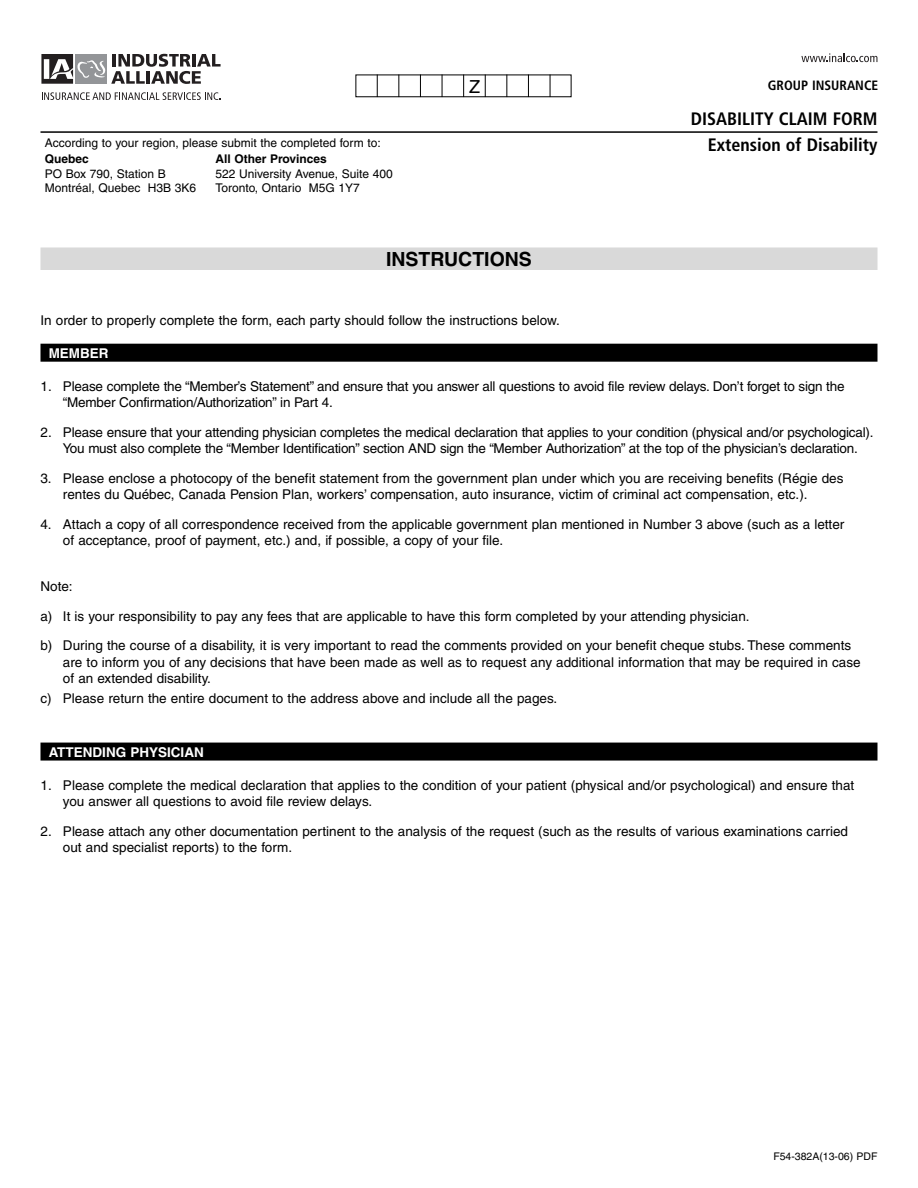
<style>
.page{position:relative;width:918px;height:1188px;background:#fff}
.page>*{position:absolute;margin:0;border:0;box-sizing:border-box;transform-origin:0 0}
.t1{font:700 19.5px "Helvetica";color:#000}
.t2{font:700 condensed 18px/25.5px "Frutiger";color:#000;text-align:right}
.t3{font:18px "Helvetica";color:#000}
.t4{font:13.5px/16.2px "Helvetica";color:#000}
.t5{font:700 13.5px "Helvetica";color:#fff}
.t6{font:700 condensed 13.5px "Frutiger";color:#000}
.t7{font:12px/14.4px "Helvetica";color:#000}
.t8{font:700 12px "Helvetica";color:#000}
.t9{font:10.5px "Helvetica";color:#000}
</style>
<div class="page">
<svg style="left:377px;top:75px;width:1px;height:22px"></svg>
<svg style="left:398px;top:75px;width:1px;height:22px"></svg>
<svg style="left:420px;top:75px;width:1px;height:22px"></svg>
<svg style="left:442px;top:75px;width:1px;height:22px"></svg>
<svg style="left:463px;top:75px;width:1px;height:22px"></svg>
<svg style="left:485px;top:75px;width:1px;height:22px"></svg>
<svg style="left:506px;top:75px;width:1px;height:22px"></svg>
<svg style="left:528px;top:75px;width:1px;height:22px"></svg>
<svg style="left:550px;top:75px;width:1px;height:22px"></svg>
<div style="left:40px;top:248px;width:838px;height:22px;background:#d9d9d9"></div>
<div style="left:40px;top:344px;width:838px;height:18px;background:#000"></div>
<div style="left:40px;top:743px;width:838px;height:18px;background:#000"></div>
<hr style="left:40px;top:131px;width:838px;height:2px;background:#000">
<svg style="left:111px;top:54px;width:110px;height:30px"></svg>
<svg style="left:42px;top:92px;width:179px;height:8px"></svg>
<div style="left:76px;top:54px;width:31px;height:30px;background:#939598"></div>
<svg style="left:41px;top:54px;width:64px;height:30px"></svg>
<svg style="left:801px;top:53px;width:76px;height:9px"></svg>
<p class="t7" style="left:45px;top:137px;width:338px">According to your region, please submit the completed form to:</p>
<p class="t8" style="left:45px;top:155px;width:46px">Quebec</p>
<p class="t7" style="left:45px;top:168px;width:153px">PO Box 790, Station B<br>Montréal, Quebec H3B 3K6</p>
<p class="t8" style="left:215px;top:155px;width:113px">All Other Provinces</p>
<p class="t7" style="left:215px;top:168px;width:179px">522 University Avenue, Suite 400<br>Toronto, Ontario M5G 1Y7</p>
<h2 class="t3" style="left:469px;top:80px;width:12px">Z</h2>
<h1 class="t1" style="left:386px;top:252px;width:147px">INSTRUCTIONS</h1>
<p class="t6" style="left:768px;top:80px;width:112px">GROUP INSURANCE</p>
<h2 class="t2" style="left:691px;top:108px;width:188px">DISABILITY CLAIM FORM<br>Extension of Disability</h2>
<p class="t4" style="left:40px;top:314px;width:521px">In order to properly complete the form, each party should follow the instructions below.</p>
<p class="t5" style="left:49px;top:348px;width:61px">MEMBER</p>
<p class="t4" style="left:63px;top:380px;width:783px;text-indent:-22px">1. Please complete the “Member’s Statement” and ensure that you answer all questions to avoid file review delays. Don’t forget to sign the “Member Confirmation/Authorization” in Part 4.</p>
<p class="t4" style="left:40px;top:425px;width:835px;text-align:center">2. Please ensure that your attending physician completes the medical declaration that applies to your condition (physical and/or psychological).<br>You must also complete the “Member Identification” section AND sign the “Member Authorization” at the top of the physician’s declaration.</p>
<p class="t4" style="left:63px;top:471px;width:782px;text-indent:-22px">3. Please enclose a photocopy of the benefit statement from the government plan under which you are receiving benefits (Régie des rentes du Québec, Canada Pension Plan, workers’ compensation, auto insurance, victim of criminal act compensation, etc.).</p>
<p class="t4" style="left:63px;top:517px;width:783px;text-indent:-22px">4. Attach a copy of all correspondence received from the applicable government plan mentioned in Number 3 above (such as a letter of acceptance, proof of payment, etc.) and, if possible, a copy of your file.</p>
<p class="t4" style="left:40px;top:573px;width:812px;line-height:29.7px">Note:<br>a) It is your responsibility to pay any fees that are applicable to have this form completed by your attending physician.<br>b) During the course of a disability, it is very important to read the comments provided on your benefit cheque stubs. These comments</p>
<p class="t4" style="left:63px;top:655px;width:799px">are to inform you of any decisions that have been made as well as to request any additional information that may be required in case of an extended disability.</p>
<p class="t4" style="left:40px;top:692px;width:518px">c) Please return the entire document to the address above and include all the pages.</p>
<p class="t5" style="left:49px;top:747px;width:157px">ATTENDING PHYSICIAN</p>
<p class="t4" style="left:63px;top:778px;width:793px;text-indent:-22px">1. Please complete the medical declaration that applies to the condition of your patient (physical and/or psychological) and ensure that you answer all questions to avoid file review delays.</p>
<p class="t4" style="left:63px;top:824px;width:787px;text-indent:-22px">2. Please attach any other documentation pertinent to the analysis of the request (such as the results of various examinations carried out and specialist reports) to the form.</p>
<p class="t9" style="left:773px;top:1152px;width:106px">F54-382A(13-06) PDF</p>
</div>
